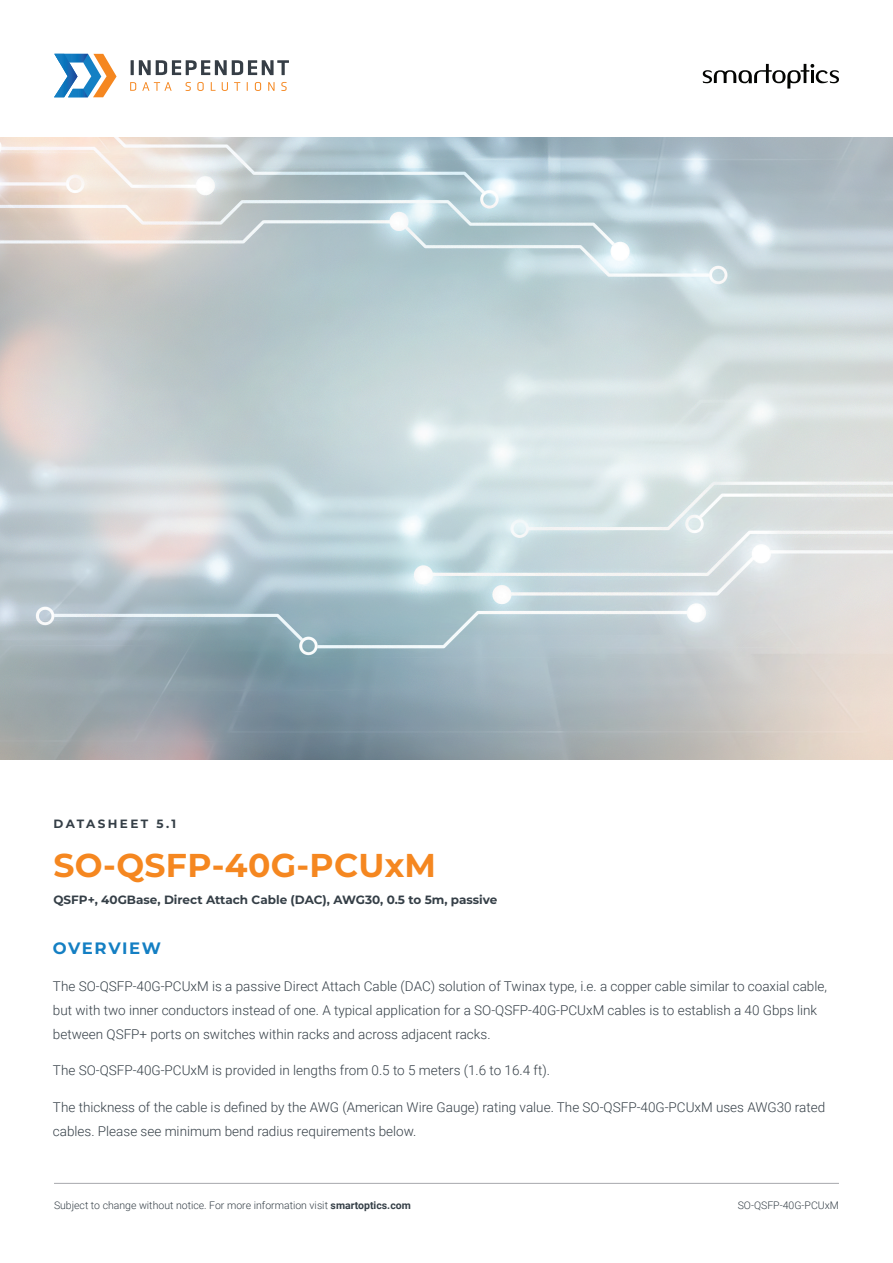
<style>
.page{position:relative;width:893px;height:1263px;background:#fff}
.page>*{position:absolute;margin:0;border:0;box-sizing:border-box;transform-origin:0 0}
.t1{font:700 33px "Montserrat";letter-spacing:.01em;color:#f58720}
.t2{font:700 16.5px "Montserrat";letter-spacing:.09em;color:#147fc3}
.t3{font:300 13.5px/24px "Roboto";color:#353f47}
.t4{font:700 12px "Montserrat";color:#353f47}
.t5{font:700 12px "Montserrat";letter-spacing:.2em;color:#353f47}
.t6{font:300 10.5px "Roboto";color:#353f47}
.s1{font-weight:700}
</style>
<div class="page">
<hr style="left:54px;top:1183px;width:785px;height:1px;background:#a8a9ad">
<svg style="left:131px;top:60px;width:158px;height:15px"></svg>
<svg style="left:130px;top:82px;width:6px;height:9px"></svg>
<svg style="left:142px;top:82px;width:30px;height:9px"></svg>
<svg style="left:186px;top:82px;width:5px;height:9px"></svg>
<svg style="left:197px;top:82px;width:7px;height:9px"></svg>
<svg style="left:211px;top:82px;width:5px;height:9px"></svg>
<svg style="left:222px;top:82px;width:6px;height:9px"></svg>
<svg style="left:234px;top:82px;width:6px;height:9px"></svg>
<svg style="left:255px;top:82px;width:6px;height:9px"></svg>
<svg style="left:268px;top:82px;width:7px;height:9px"></svg>
<svg style="left:281px;top:82px;width:6px;height:9px"></svg>
<svg style="left:54px;top:54px;width:63px;height:43px"></svg>
<img style="left:0;top:137px;width:893px;height:622px">
<svg style="left:703px;top:64px;width:136px;height:25px"></svg>
<p class="t5" style="left:53px;top:815px;width:124px">DATASHEET 5.1</p>
<h1 class="t1" style="left:53px;top:841px;width:384px">SO-QSFP-40G-PCUxM</h1>
<p class="t4" style="left:53px;top:891px;width:445px">QSFP+, 40GBase, Direct Attach Cable (DAC), AWG30, 0.5 to 5m, passive</p>
<p class="t2" style="left:53px;top:936px;width:109px">OVERVIEW</p>
<p class="t3" style="left:53px;top:973px;width:775px">The SO-QSFP-40G-PCUxM is a passive Direct Attach Cable (DAC) solution of Twinax type, i.e. a copper cable similar to coaxial cable, but with two inner conductors instead of one. A typical application for a SO-QSFP-40G-PCUxM cables is to establish a 40 Gbps link between QSFP+ ports on switches within racks and across adjacent racks.</p>
<p class="t3" style="left:53px;top:1058px;width:499px">The SO-QSFP-40G-PCUxM is provided in lengths from 0.5 to 5 meters (1.6 to 16.4 ft).</p>
<p class="t3" style="left:53px;top:1095px;width:774px">The thickness of the cable is defined by the AWG (American Wire Gauge) rating value. The SO-QSFP-40G-PCUxM uses AWG30 rated cables. Please see minimum bend radius requirements below.</p>
<p class="t6" style="left:54px;top:1198px;width:358px">Subject to change without notice. For more information visit <span class="s1">smartoptics.com</span></p>
<p class="t6" style="left:738px;top:1198px;width:103px">SO-QSFP-40G-PCUxM</p>
</div>
